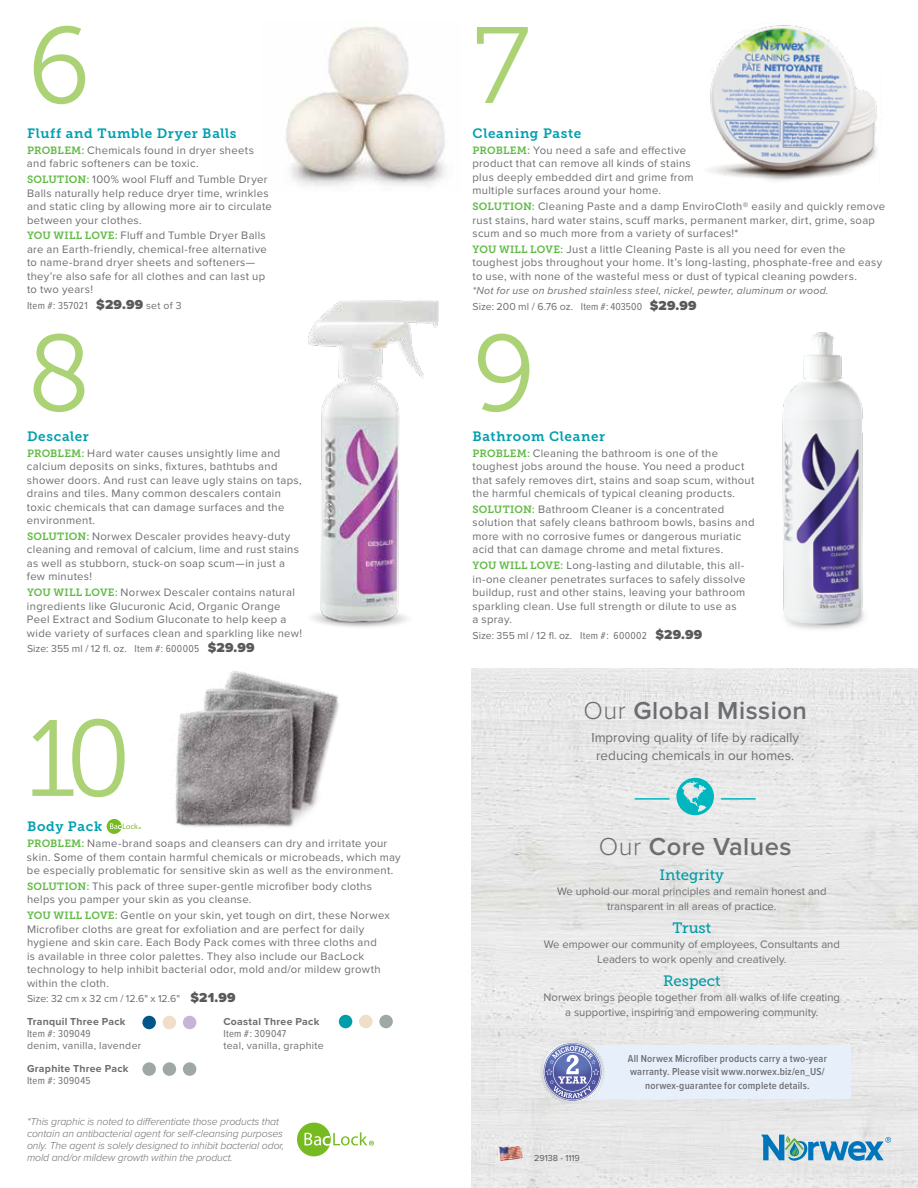
<style>
.page{position:relative;width:918px;height:1188px;background:#fff}
.page>*{position:absolute;margin:0;border:0;box-sizing:border-box;transform-origin:0 0}
.t1{font:108px "Museo Slab 300";color:#abd375}
.t2{font:600 25.5px "Proxima Nova";letter-spacing:.02em;color:#6d6e71}
.t3{font:15px "Museo Slab 500";color:#009ca7}
.t4{font:13.5px "Museo Slab 700";letter-spacing:.05em;color:#00a0af}
.t5{font:13.5px/18px "Proxima Nova";color:#6d6e71;text-align:center}
.t6{font:11.25px/13.5px "Proxima Nova";letter-spacing:.03em;color:#6d6e71}
.t7{font:11.25px/15px "Proxima Nova";color:#6d6e71;text-align:center}
.t8{font:italic 300 10.5px/12px "Proxima Nova";letter-spacing:-.01em;color:#6d6e71}
.t9{font:600 10.5px/13.5px "Proxima Nova Cond";letter-spacing:.02em;color:#6d6e71;text-align:center}
.t10{font:10.5px "Proxima Nova";color:#6d6e71}
.t11{font:italic 10.5px/15.6px "Proxima Nova";letter-spacing:.025em;color:#6d6e71}
.t12{font:10.5px "Proxima Nova Cond";letter-spacing:.03em;color:#6d6e71}
.t13{font:700 10.5px "Proxima Nova";letter-spacing:.025em;color:#6d6e71}
.t14{font:10.5px "Proxima Nova";letter-spacing:.025em;color:#6d6e71}
.t15{font:9px "Proxima Nova";color:#58595b}
.s1{font-family:"Museo Slab 700";font-size:10.5px;color:#62bb46}
.s2{font-style:normal}
.s3{font-family:"Proxima Nova Cond";font-style:normal}
.s4{font-weight:900;font-style:normal;font-size:13.5px;color:#58595b}
.s5{font-family:"Proxima Nova";font-weight:900;font-size:13.5px;color:#58595b}
.s6{font-family:"Proxima Nova"}
.s7{font-family:"Proxima Nova Cond"}
.s8{font-weight:900;font-size:13.5px;color:#58595b}
.s9{font-weight:300}
</style>
<div class="page">
<img style="left:472px;top:668px;width:446px;height:520px">
<img style="left:500px;top:1147px;width:23px;height:14px">
<img style="left:286px;top:26px;width:159px;height:160px">
<img style="left:710px;top:25px;width:167px;height:156px">
<img style="left:308px;top:300px;width:131px;height:327px">
<img style="left:782px;top:332px;width:82px;height:297px">
<svg style="left:107px;top:819px;width:28px;height:15px"></svg>
<img style="left:135px;top:671px;width:204px;height:159px">
<div style="left:339px;top:1015px;width:13px;height:13px;background:#009ea8;border-radius:50%"></div>
<div style="left:359px;top:1015px;width:14px;height:13px;background:#f0dec9;border-radius:50%"></div>
<div style="left:379px;top:1015px;width:14px;height:13px;background:#9fa8a5;border-radius:50%"></div>
<div style="left:163px;top:1016px;width:13px;height:13px;background:#f0dec9;border-radius:50%"></div>
<div style="left:183px;top:1016px;width:13px;height:13px;background:#c7b4d7;border-radius:50%"></div>
<div style="left:142px;top:1016px;width:14px;height:13px;background:#005589;border-radius:50%"></div>
<div style="left:163px;top:1062px;width:13px;height:14px;background:#9fa8a5;border-radius:50%"></div>
<div style="left:183px;top:1062px;width:13px;height:14px;background:#9fa8a5;border-radius:50%"></div>
<div style="left:142px;top:1062px;width:14px;height:14px;background:#9fa8a5;border-radius:50%"></div>
<svg style="left:761px;top:1135px;width:130px;height:26px;background:#83b6cf"></svg>
<svg style="left:297px;top:1123px;width:77px;height:33px"></svg>
<div style="left:572px;top:1045px;width:278px;height:54px;background:#e7f0fa"></div>
<svg style="left:540px;top:1040px;width:65px;height:64px;background:#a5abcd"></svg>
<svg style="left:676px;top:778px;width:38px;height:37px"></svg>
<hr style="left:721px;top:798px;width:34px;height:2px;background:#00b5bf">
<hr style="left:635px;top:798px;width:34px;height:2px;background:#00b5bf">
<h1 class="t1" style="left:27px;top:7px;width:65px">6</h1>
<h1 class="t1" style="left:472px;top:7px;width:59px">7</h1>
<p class="t4" style="left:472px;top:126px;width:110px">Cleaning Paste</p>
<p class="t6" style="left:472px;top:144px;width:223px"><span class="s1">PROBLEM:</span> You need a safe and effective product that can remove all kinds of stains plus deeply embedded dirt and grime from multiple surfaces around your home.</p>
<p class="t6" style="left:472px;top:200px;width:414px"><span class="s1">SOLUTION:</span> Cleaning Paste and a damp EnviroCloth® easily and quickly remove rust stains, hard water stains, scuff marks, permanent marker, dirt, grime, soap scum and so much more from a variety of surfaces!*</p>
<p class="t6" style="left:472px;top:242px;width:411px"><span class="s1">YOU WILL LOVE:</span> Just a little Cleaning Paste is all you need for even the toughest jobs throughout your home. It’s long-lasting, phosphate-free and easy to use, with none of the wasteful mess or dust of typical cleaning powders.</p>
<p class="t11" style="left:472px;top:283px;width:358px">*Not for use on brushed stainless steel, nickel, pewter, aluminum or wood.<br><span class="s2">Size: 200 ml / 6.76 oz.</span> <span class="s3">Item #: 403500</span> <span class="s4">$29.99</span></p>
<p class="t4" style="left:27px;top:126px;width:211px">Fluff and Tumble Dryer Balls</p>
<p class="t6" style="left:27px;top:144px;width:228px"><span class="s1">PROBLEM:</span> Chemicals found in dryer sheets and fabric softeners can be toxic.</p>
<p class="t6" style="left:27px;top:173px;width:246px"><span class="s1">SOLUTION:</span> 100% wool Fluff and Tumble Dryer Balls naturally help reduce dryer time, wrinkles and static cling by allowing more air to circulate between your clothes.</p>
<p class="t6" style="left:27px;top:229px;width:241px"><span class="s1">YOU WILL LOVE:</span> Fluff and Tumble Dryer Balls are an Earth-friendly, chemical-free alternative to name-brand dryer sheets and softeners— they’re also safe for all clothes and can last up to two years!</p>
<p class="t12" style="left:27px;top:299px;width:156px">Item #: 357021 <span class="s5">$29.99</span> <span class="s6">set of 3</span></p>
<h1 class="t1" style="left:27px;top:315px;width:66px">8</h1>
<p class="t4" style="left:27px;top:428px;width:64px">Descaler</p>
<p class="t6" style="left:27px;top:446px;width:276px"><span class="s1">PROBLEM:</span> Hard water causes unsightly lime and calcium deposits on sinks, fixtures, bathtubs and shower doors. And rust can leave ugly stains on taps, drains and tiles. Many common descalers contain toxic chemicals that can damage surfaces and the environment.</p>
<p class="t6" style="left:27px;top:530px;width:274px"><span class="s1">SOLUTION:</span> Norwex Descaler provides heavy-duty cleaning and removal of calcium, lime and rust stains as well as stubborn, stuck-on soap scum—in just a few minutes!</p>
<p class="t6" style="left:27px;top:586px;width:277px"><span class="s1">YOU WILL LOVE:</span> Norwex Descaler contains natural ingredients like Glucuronic Acid, Organic Orange Peel Extract and Sodium Gluconate to help keep a wide variety of surfaces clean and sparkling like new!</p>
<p class="t10" style="left:27px;top:642px;width:229px">Size: 355 ml / 12 fl. oz. <span class="s7">Item #: 600005</span> <span class="s8">$29.99</span></p>
<h1 class="t1" style="left:27px;top:700px;width:106px">10</h1>
<p class="t4" style="left:27px;top:819px;width:77px">Body Pack</p>
<p class="t6" style="left:27px;top:837px;width:375px"><span class="s1">PROBLEM:</span> Name-brand soaps and cleansers can dry and irritate your skin. Some of them contain harmful chemicals or microbeads, which may be especially problematic for sensitive skin as well as the environment.</p>
<p class="t6" style="left:27px;top:880px;width:347px"><span class="s1">SOLUTION:</span> This pack of three super-gentle microfiber body cloths helps you pamper your skin as you cleanse.</p>
<p class="t6" style="left:27px;top:909px;width:365px"><span class="s1">YOU WILL LOVE:</span> Gentle on your skin, yet tough on dirt, these Norwex Microfiber cloths are great for exfoliation and are perfect for daily hygiene and skin care. Each Body Pack comes with three cloths and<br>is available in three color palettes. They also include our BacLock technology to help inhibit bacterial odor, mold and/or mildew growth within the cloth.</p>
<p class="t10" style="left:27px;top:992px;width:210px">Size: 32 cm x 32 cm / 12.6" x 12.6" <span class="s8">$21.99</span></p>
<p class="t13" style="left:27px;top:1015px;width:100px">Tranquil Three Pack</p>
<p class="t12" style="left:27px;top:1027px;width:65px">Item #: 309049</p>
<p class="t14" style="left:27px;top:1039px;width:116px">denim, vanilla, lavender</p>
<p class="t13" style="left:27px;top:1063px;width:103px">Graphite Three Pack</p>
<p class="t12" style="left:27px;top:1075px;width:65px">Item #: 309045</p>
<p class="t8" style="left:27px;top:1116px;width:259px">*This graphic is noted to differentiate those products that contain an antibacterial agent for self-cleansing purposes only. The agent is solely designed to inhibit bacterial odor, mold and/or mildew growth within the product.</p>
<p class="t13" style="left:223px;top:1015px;width:97px">Coastal Three Pack</p>
<p class="t12" style="left:223px;top:1027px;width:64px">Item #: 309047</p>
<p class="t14" style="left:223px;top:1039px;width:102px">teal, vanilla, graphite</p>
<h1 class="t1" style="left:472px;top:315px;width:65px">9</h1>
<p class="t4" style="left:472px;top:428px;width:134px">Bathroom Cleaner</p>
<p class="t6" style="left:472px;top:446px;width:284px"><span class="s1">PROBLEM:</span> Cleaning the bathroom is one of the toughest jobs around the house. You need a product that safely removes dirt, stains and soap scum, without the harmful chemicals of typical cleaning products.</p>
<p class="t6" style="left:472px;top:503px;width:283px"><span class="s1">SOLUTION:</span> Bathroom Cleaner is a concentrated solution that safely cleans bathroom bowls, basins and more with no corrosive fumes or dangerous muriatic acid that can damage chrome and metal fixtures.</p>
<p class="t6" style="left:472px;top:559px;width:275px"><span class="s1">YOU WILL LOVE:</span> Long-lasting and dilutable, this all&shy;in-one cleaner penetrates surfaces to safely dissolve buildup, rust and other stains, leaving your bathroom sparkling clean. Use full strength or dilute to use as<br>a spray.</p>
<p class="t10" style="left:472px;top:629px;width:231px">Size: 355 ml / 12 fl. oz. <span class="s7">Item #: 600002</span> <span class="s8">$29.99</span></p>
<h2 class="t2" style="left:583px;top:695px;width:225px"><span class="s9">Our</span> Global Mission</h2>
<p class="t5" style="left:591px;top:728px;width:209px">Improving quality of life by radically reducing chemicals in our homes.</p>
<h2 class="t2" style="left:599px;top:832px;width:194px"><span class="s9">Our</span> Core Values</h2>
<h3 class="t3" style="left:660px;top:866px;width:66px">Integrity</h3>
<p class="t7" style="left:557px;top:884px;width:271px">We uphold our moral principles and remain honest and transparent in all areas of practice.</p>
<h3 class="t3" style="left:672px;top:920px;width:40px">Trust</h3>
<p class="t7" style="left:544px;top:937px;width:298px">We empower our community of employees, Consultants and<br>Leaders to work openly and creatively.</p>
<h3 class="t3" style="left:663px;top:973px;width:59px">Respect</h3>
<p class="t7" style="left:544px;top:990px;width:298px">Norwex brings people together from all walks of life creating a supportive, inspiring and empowering community.</p>
<p class="t15" style="left:534px;top:1153px;width:47px">29138 - 1119</p>
<p class="t9" style="left:628px;top:1052px;width:201px">All Norwex Microfiber products carry a two-year warranty. Please visit www.norwex.biz/en_US/ norwex-guarantee for complete details.</p>
</div>
